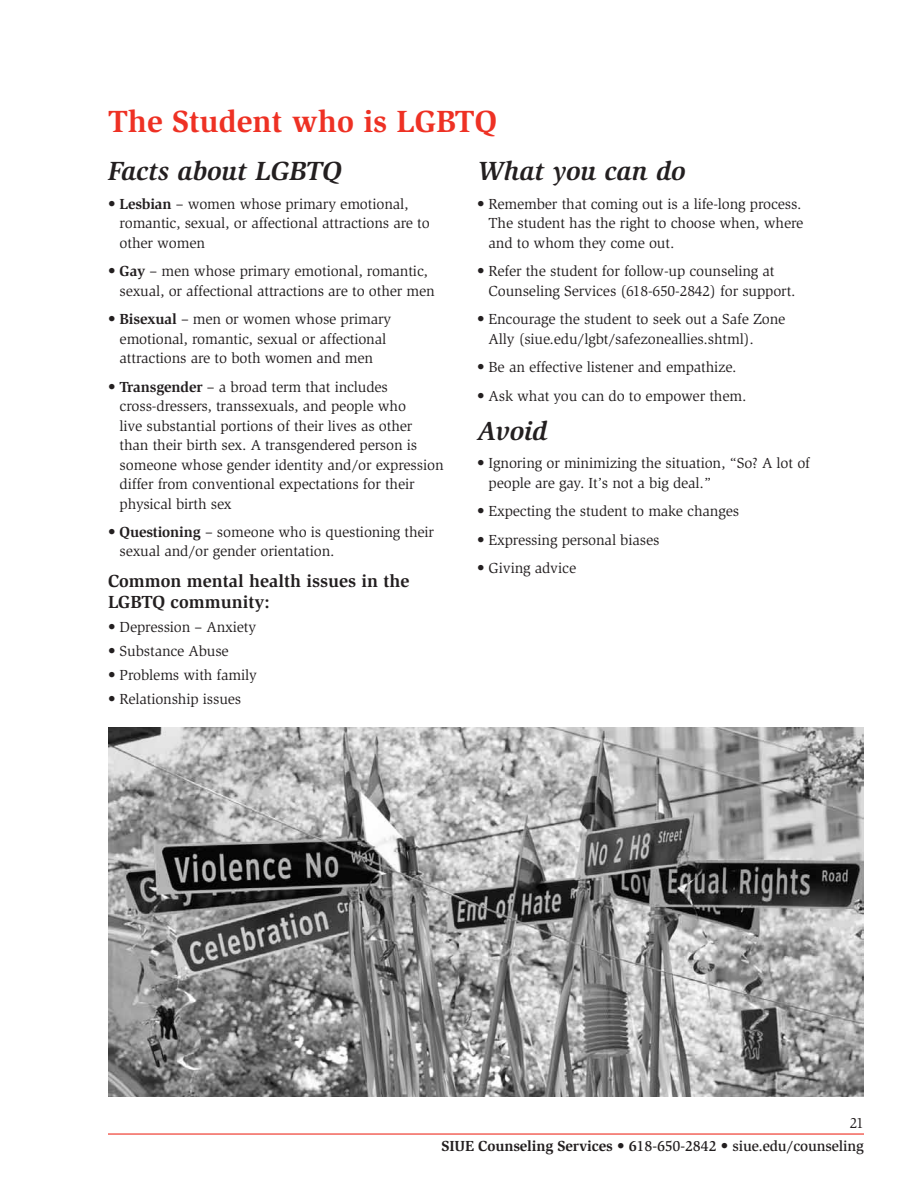
<style>
.page{position:relative;width:918px;height:1188px;background:#fff}
.page>*{position:absolute;margin:0;border:0;box-sizing:border-box;transform-origin:0 0}
.t1{font:700 31.5px "Slimbach";color:#ee3124}
.t2{font:italic 700 27px "Slimbach";color:#231f20}
.t3{font:700 18px/21px "Slimbach";color:#231f20}
.t4{font:15px/19.5px "Slimbach";letter-spacing:-.01em;color:#231f20}
.t5{font:500 15px/23.5px "Slimbach";letter-spacing:-.01em;color:#231f20;text-align:right}
.s1{font-weight:700}
.s2{font-weight:400}
</style>
<div class="page">
<hr style="left:108px;top:1133px;width:756px;height:2px;background:#ee3124">
<img style="left:108px;top:727px;width:756px;height:369px">
<h1 class="t1" style="left:108px;top:102px;width:390px">The Student who is LGBTQ</h1>
<h2 class="t2" style="left:108px;top:155px;width:235px">Facts about LGBTQ</h2>
<p class="t4" style="left:120px;top:194px;width:312px;text-indent:-12px">• <span class="s1">Lesbian</span> – women whose primary emotional, romantic, sexual, or affectional attractions are to other women</p>
<p class="t4" style="left:120px;top:261px;width:317px;text-indent:-12px">• <span class="s1">Gay</span> – men whose primary emotional, romantic, sexual, or affectional attractions are to other men</p>
<p class="t4" style="left:108px;top:309px;width:285px;text-align:center">• <span class="s1">Bisexual</span> – men or women whose primary emotional, romantic, sexual or affectional attractions are to both women and men</p>
<p class="t4" style="left:120px;top:377px;width:326px;text-indent:-12px">• <span class="s1">Transgender</span> – a broad term that includes cross-dressers, transsexuals, and people who<br>live substantial portions of their lives as other than their birth sex. A transgendered person is someone whose gender identity and/or expression differ from conventional expectations for their physical birth sex</p>
<p class="t4" style="left:120px;top:522px;width:316px;text-indent:-12px">• <span class="s1">Questioning</span> – someone who is questioning their sexual and/or gender orientation.</p>
<p class="t3" style="left:108px;top:570px;width:303px">Common mental health issues in the<br>LGBTQ community:</p>
<p class="t4" style="left:108px;top:617px;width:150px">• Depression – Anxiety</p>
<p class="t4" style="left:108px;top:641px;width:122px">• Substance Abuse</p>
<p class="t4" style="left:108px;top:665px;width:150px">• Problems with family</p>
<p class="t4" style="left:108px;top:689px;width:135px">• Relationship issues</p>
<h2 class="t2" style="left:477px;top:155px;width:210px">What you can do</h2>
<p class="t4" style="left:489px;top:194px;width:316px;text-indent:-12px">• Remember that coming out is a life-long process.<br>The student has the right to choose when, where and to whom they come out.</p>
<p class="t4" style="left:489px;top:261px;width:309px;text-indent:-12px">• Refer the student for follow-up counseling at<br>Counseling Services (618-650-2842) for support.</p>
<p class="t4" style="left:489px;top:309px;width:298px;text-indent:-12px">• Encourage the student to seek out a Safe Zone<br>Ally (siue.edu/lgbt/safezoneallies.shtml).</p>
<p class="t4" style="left:477px;top:357px;width:261px">• Be an effective listener and empathize.</p>
<p class="t4" style="left:477px;top:386px;width:271px">• Ask what you can do to empower them.</p>
<h2 class="t2" style="left:477px;top:415px;width:72px">Avoid</h2>
<p class="t4" style="left:489px;top:453px;width:323px;text-indent:-12px">• Ignoring or minimizing the situation, “So? A lot of people are gay. It’s not a big deal. ”</p>
<p class="t4" style="left:477px;top:501px;width:264px">• Expecting the student to make changes</p>
<p class="t4" style="left:477px;top:530px;width:184px">• Expressing personal biases</p>
<p class="t4" style="left:477px;top:558px;width:101px">• Giving advice</p>
<p class="t5" style="left:441px;top:1111px;width:424px"><span class="s2">21<br></span><span class="s1">SIUE Counseling Services • 6</span>18-650-2842 • siue.edu/counseling</p>
</div>
